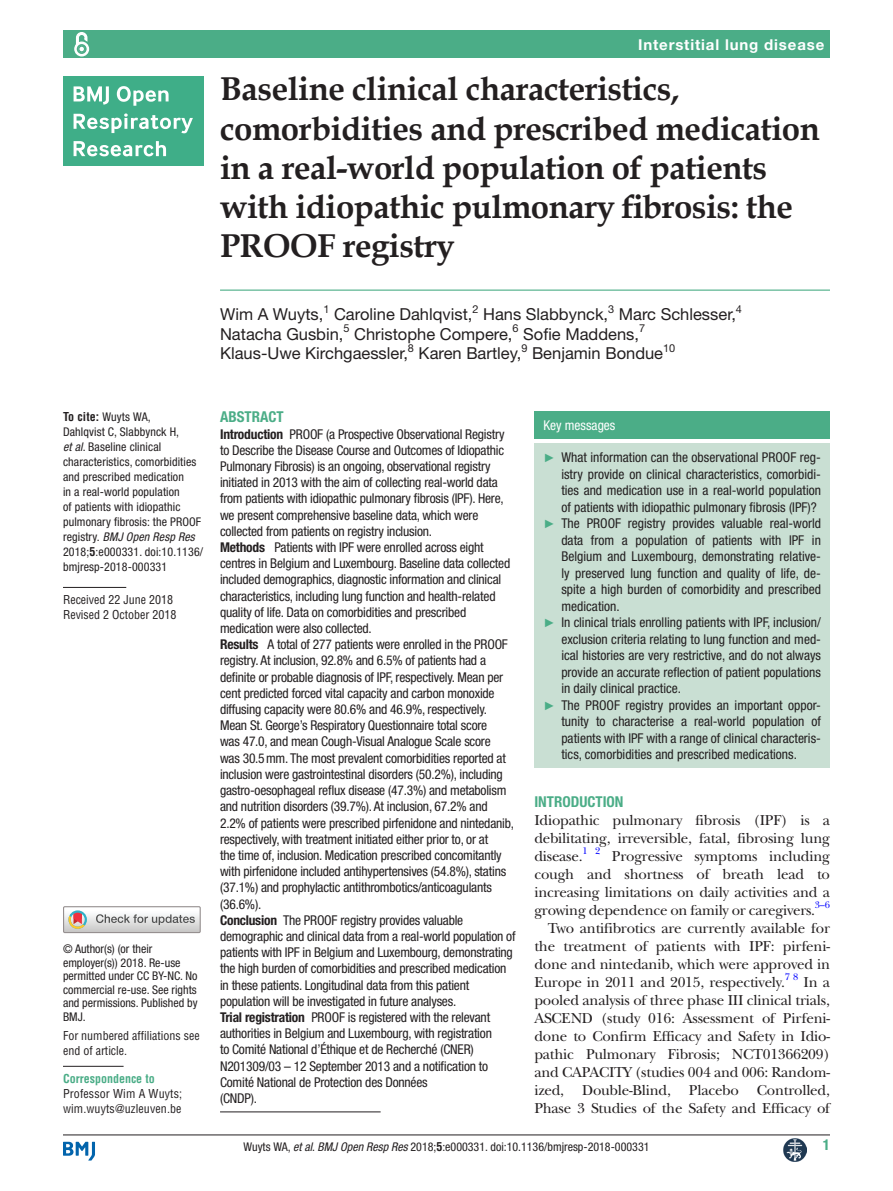
<style>
.page{position:relative;width:893px;height:1191px;background:#fff}
.page>*{position:absolute;margin:0;border:0;box-sizing:border-box;transform-origin:0 0}
.t1{font:700 33px/39px "Book Antiqua";letter-spacing:-.015em;color:#231f20}
.t2{font:16.5px "Helvetica Neue LT Std";color:#231f20}
.t3{font:15px/18px "New Baskerville";letter-spacing:-.015em;color:#231f20;text-align:justify}
.t4{font:700 15px "Helvetica Neue LT Std";letter-spacing:.055em;color:#fff}
.t5{font:700 condensed 15px "Helvetica Neue LT Std";color:#4bad87}
.t6{font:condensed 13.5px/16.2px "Helvetica Neue LT Std";letter-spacing:-.015em;color:#231f20}
.t7{font:condensed 13.5px "Helvetica Neue LT Std";color:#fff}
.t8{font:condensed 12px/15px "Helvetica Neue LT Std";letter-spacing:.01em;color:#231f20}
.t9{font:condensed 12px/15px "Helvetica LT Std";color:#231f20}
.t10{font:700 condensed 12px "Helvetica";color:#4bad87}
.t11{font:10.95px "Helvetica Neue LT Std";color:#231f20}
.t12{font:9.9px "New Baskerville";color:#00f}
.s1{font-family:"Helvetica";font-weight:700}
.s2{font-style:italic}
.s3{font-weight:700}
.s4{font-family:"Arial";font-stretch:normal;font-size:12px;color:#4bad87}
</style>
<div class="page">
<svg style="left:63px;top:1141px;width:32px;height:19px"></svg>
<hr style="left:63px;top:1134px;width:767px;height:1px;background:#231f20">
<img style="left:783px;top:1138px;width:23px;height:23px">
<div style="left:63px;top:906px;width:138px;height:27px;border:1px solid #969090"></div>
<svg style="left:64px;top:906px;width:136px;height:26px"></svg>
<hr style="left:63px;top:587px;width:63px;height:1px;background:#231f20">
<hr style="left:63px;top:1066px;width:61px;height:1px;background:#231f20">
<div style="left:63px;top:76px;width:140px;height:90px;background:#3fae88"></div>
<svg style="left:74px;top:86px;width:35px;height:19px"></svg>
<svg style="left:117px;top:86px;width:52px;height:20px"></svg>
<svg style="left:74px;top:113px;width:119px;height:20px"></svg>
<svg style="left:74px;top:141px;width:92px;height:15px"></svg>
<hr style="left:220px;top:289px;width:610px;height:2px;background:#4bad87">
<div style="left:63px;top:31px;width:767px;height:27px;background:#4bad87"></div>
<svg style="left:74px;top:32px;width:16px;height:25px"></svg>
<div style="left:78px;top:45px;width:7px;height:8px;border:1px solid #4bad87;border-radius:50%"></div>
<div style="left:534px;top:412px;width:296px;height:27px;background:#4bad87"></div>
<div style="left:534px;top:443px;width:296px;height:325px;background:#c9dfd3"></div>
<hr style="left:220px;top:1111px;width:161px;height:1px;background:#231f20">
<p class="t4" style="left:638px;top:35px;width:188px">Interstitial lung disease</p>
<h1 class="t1" style="left:220px;top:70px;width:601px">Baseline clinical characteristics, comorbidities and prescribed medication in a real-world population of patients with idiopathic pulmonary fibrosis: the PROOF registry</h1>
<p class="t2" style="left:220px;top:305px;width:105px">Wim A Wuyts,</p>
<p class="t11" style="left:323px;top:302px;width:8px">1</p>
<p class="t2" style="left:334px;top:305px;width:140px">Caroline Dahlqvist,</p>
<p class="t11" style="left:472px;top:302px;width:8px">2</p>
<p class="t2" style="left:483px;top:305px;width:127px">Hans Slabbynck,</p>
<p class="t11" style="left:608px;top:302px;width:8px">3</p>
<p class="t2" style="left:619px;top:305px;width:119px">Marc Schlesser,</p>
<p class="t11" style="left:736px;top:302px;width:8px">4</p>
<p class="t2" style="left:220px;top:324px;width:125px">Natacha Gusbin,</p>
<p class="t11" style="left:344px;top:322px;width:8px">5</p>
<p class="t2" style="left:354px;top:324px;width:160px">Christophe Compere,</p>
<p class="t11" style="left:512px;top:322px;width:8px">6</p>
<p class="t2" style="left:523px;top:324px;width:117px">Sofie Maddens,</p>
<p class="t11" style="left:639px;top:322px;width:8px">7</p>
<p class="t2" style="left:220px;top:344px;width:189px">Klaus-Uwe Kirchgaessler,</p>
<p class="t11" style="left:408px;top:341px;width:8px">8</p>
<p class="t2" style="left:419px;top:344px;width:104px">Karen Bartley,</p>
<p class="t11" style="left:521px;top:341px;width:8px">9</p>
<p class="t2" style="left:532px;top:344px;width:133px">Benjamin Bondue</p>
<p class="t11" style="left:663px;top:341px;width:14px">10</p>
<p class="t8" style="left:63px;top:409px;width:142px"><span class="s1">To cite:</span> Wuyts WA,<br>Dahlqvist C, Slabbynck H,<br><span class="s2">et al</span>. Baseline clinical characteristics, comorbidities and prescribed medication<br>in a real-world population<br>of patients with idiopathic pulmonary fibrosis: the PROOF registry. <span class="s2">BMJ Open Resp Res<br></span>2018;<span class="s1">5</span>:e000331. doi:10.1136/ bmjresp-2018-000331</p>
<p class="t9" style="left:63px;top:592px;width:115px">Received 22 June 2018<br>Revised 2 October 2018</p>
<p class="t8" style="left:63px;top:942px;width:136px;line-height:13.5px">© Author(s) (or their employer(s)) 2018. Re-use permitted under CC BY-NC. No commercial re-use. See rights and permissions. Published by<br>BMJ.</p>
<p class="t9" style="left:63px;top:1027px;width:138px">For numbered affiliations see end of article.</p>
<p class="t10" style="left:63px;top:1071px;width:93px">Correspondence to</p>
<p class="t9" style="left:63px;top:1086px;width:121px">Professor Wim A Wuyts; wim.wuyts@uzleuven.be</p>
<p class="t5" style="left:220px;top:408px;width:65px">Abstract</p>
<p class="t6" style="left:220px;top:425px;width:297px"><span class="s3">Introduction</span> PROOF (a Prospective Observational Registry to Describe the Disease Course and Outcomes of Idiopathic Pulmonary Fibrosis) is an ongoing, observational registry initiated in 2013 with the aim of collecting real-world data from patients with idiopathic pulmonary fibrosis (IPF). Here, we present comprehensive baseline data, which were collected from patients on registry inclusion.<br><span class="s3">Methods</span> Patients with IPF were enrolled across eight centres in Belgium and Luxembourg. Baseline data collected included demographics, diagnostic information and clinical characteristics, including lung function and health-related quality of life. Data on comorbidities and prescribed medication were also collected.<br><span class="s3">Results</span> A total of 277 patients were enrolled in the PROOF registry. At inclusion, 92.8% and 6.5% of patients had a definite or probable diagnosis of IPF, respectively. Mean per cent predicted forced vital capacity and carbon monoxide diffusing capacity were 80.6% and 46.9%, respectively.<br>Mean St. George’s Respiratory Questionnaire total score<br>was 47.0, and mean Cough-Visual Analogue Scale score<br>was 30.5mm. The most prevalent comorbidities reported at inclusion were gastrointestinal disorders (50.2%), including gastro-oesophageal reflux disease (47.3%) and metabolism and nutrition disorders (39.7%). At inclusion, 67.2% and 2.2% of patients were prescribed pirfenidone and nintedanib, respectively, with treatment initiated either prior to, or at<br>the time of, inclusion. Medication prescribed concomitantly with pirfenidone included antihypertensives (54.8%), statins (37.1%) and prophylactic antithrombotics/anticoagulants (36.6%).<br><span class="s3">Conclusion</span> The PROOF registry provides valuable demographic and clinical data from a real-world population of patients with IPF in Belgium and Luxembourg, demonstrating the high burden of comorbidities and prescribed medication in these patients. Longitudinal data from this patient population will be investigated in future analyses.<br><span class="s3">Trial registration</span> PROOF is registered with the relevant authorities in Belgium and Luxembourg, with registration<br>to Comité National d’Éthique et de Recherché (CNER)<br>N201309/03 – 12 September 2013 and a notification to Comité National de Protection des Données<br>(CNDP).</p>
<p class="t7" style="left:543px;top:418px;width:74px">Key messages</p>
<p class="t6" style="left:543px;top:449px;width:279px"><span class="s4">►</span> What information can the observational PROOF reg-</p>
<p class="t6" style="left:561px;top:465px;width:261px">istry provide on clinical characteristics, comorbidi-</p>
<p class="t6" style="left:561px;top:482px;width:261px">ties and medication use in a real-world population</p>
<p class="t6" style="left:561px;top:498px;width:257px">of patients with idiopathic pulmonary fibrosis (IPF)?</p>
<p class="t6" style="left:543px;top:515px;width:279px"><span class="s4">►</span> The PROOF registry provides valuable real-world</p>
<p class="t6" style="left:561px;top:531px;width:261px">data from a population of patients with IPF in</p>
<p class="t6" style="left:561px;top:548px;width:261px">Belgium and Luxembourg, demonstrating relative-</p>
<p class="t6" style="left:561px;top:564px;width:261px">ly preserved lung function and quality of life, de-</p>
<p class="t6" style="left:561px;top:581px;width:261px">spite a high burden of comorbidity and prescribed</p>
<p class="t6" style="left:561px;top:597px;width:60px">medication.</p>
<p class="t6" style="left:543px;top:614px;width:279px"><span class="s4">►</span> In clinical trials enrolling patients with IPF, inclusion/</p>
<p class="t6" style="left:561px;top:630px;width:261px">exclusion criteria relating to lung function and med-</p>
<p class="t6" style="left:561px;top:647px;width:261px">ical histories are very restrictive, and do not always</p>
<p class="t6" style="left:561px;top:663px;width:261px">provide an accurate reflection of patient populations</p>
<p class="t6" style="left:561px;top:680px;width:121px">in daily clinical practice.</p>
<p class="t6" style="left:543px;top:696px;width:279px"><span class="s4">►</span> The PROOF registry provides an important oppor-</p>
<p class="t6" style="left:561px;top:713px;width:261px">tunity to characterise a real-world population of</p>
<p class="t6" style="left:561px;top:729px;width:261px">patients with IPF with a range of clinical characteris-</p>
<p class="t6" style="left:561px;top:746px;width:237px">tics, comorbidities and prescribed medications.</p>
<p class="t5" style="left:534px;top:792px;width:91px">Introduction</p>
<p class="t3" style="left:534px;top:811px;width:297px">Idiopathic pulmonary fibrosis (IPF) is a debilitating, irreversible, fatal, fibrosing lung disease.</p>
<p class="t12" style="left:582px;top:845px;width:19px">1 2</p>
<p class="t3" style="left:534px;top:847px;width:297px;text-indent:78px">Progressive symptoms including cough and shortness of breath lead to increasing limitations on daily activities and a growing dependence on family or caregivers.</p>
<p class="t12" style="left:815px;top:899px;width:17px">3–6</p>
<p class="t3" style="left:534px;top:919px;width:297px;text-indent:14px">Two antifibrotics are currently available for the treatment of patients with IPF: pirfeni&shy;done and nintedanib, which were approved in Europe in 2011 and 2015, respectively.</p>
<p class="t12" style="left:785px;top:971px;width:15px">7 8</p>
<p class="t3" style="left:534px;top:973px;width:297px;text-indent:269px">In a pooled analysis of three phase III clinical trials, ASCEND (study 016: Assessment of Pirfeni&shy;done to Confirm Efficacy and Safety in Idio&shy;pathic Pulmonary Fibrosis; NCT01366209) and CAPACITY (studies 004 and 006: Random&shy;ized, Double-Blind, Placebo Controlled, Phase 3 Studies of the Safety and Efficacy of</p>
<p class="t8" style="left:243px;top:1138px;width:408px">Wuyts WA, <span class="s2">et al</span>. <span class="s2">BMJ Open Resp Res</span> 2018;<span class="s1">5</span>:e000331. doi:10.1136/bmjresp-2018-000331</p>
<p class="t5" style="left:823px;top:1135px;width:9px">1</p>
</div>
